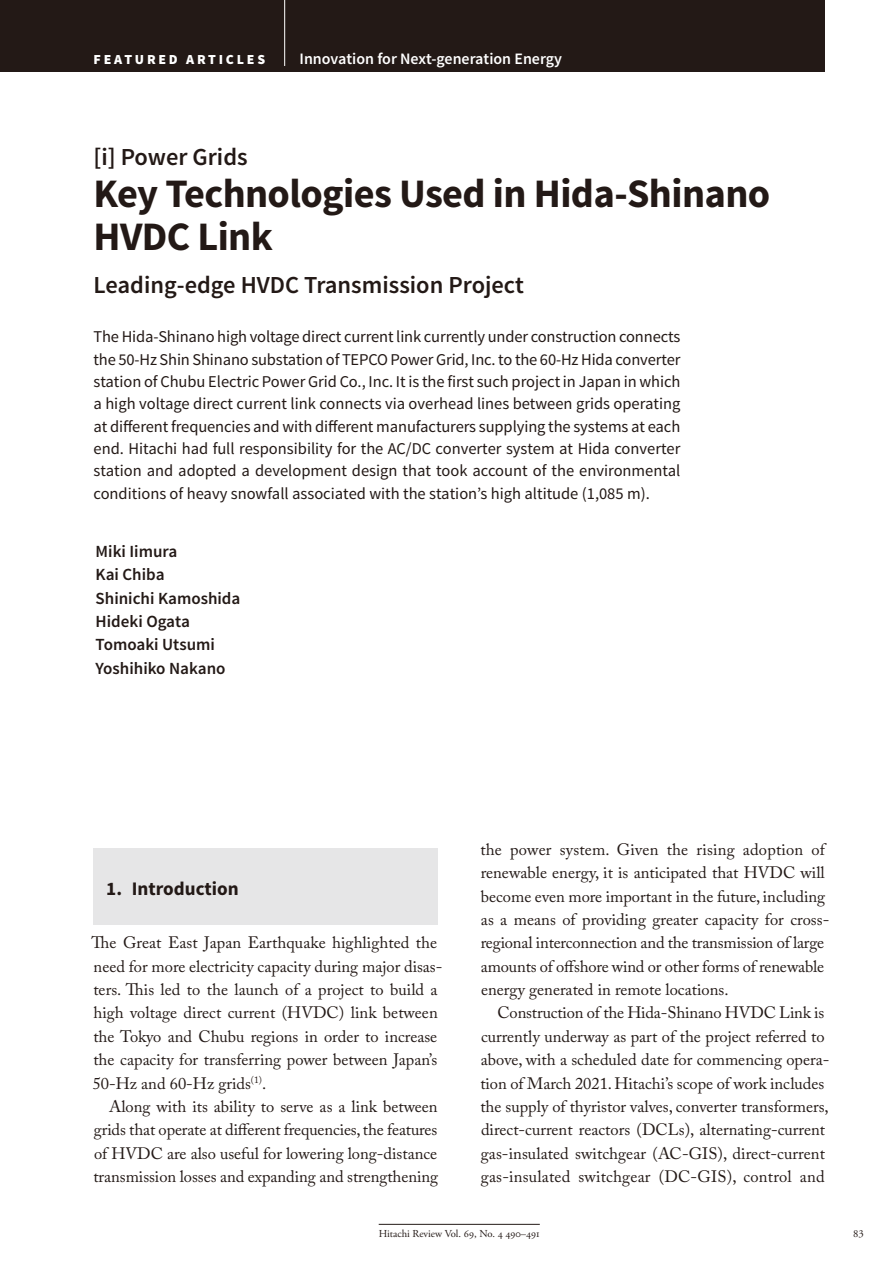
<style>
.page{position:relative;width:893px;height:1263px;background:#fff}
.page>*{position:absolute;margin:0;border:0;box-sizing:border-box;transform-origin:0 0}
.t1{font:700 40.35px/42.5px "Source Sans Pro";letter-spacing:-.015em;color:#231916}
.t2{font:600 24.45px "Source Sans Pro";color:#231916}
.t3{font:700 19.2px "Source Sans Pro";color:#231916}
.t4{font:600 16.95px/23.4px "Source Sans Pro";color:#231916}
.t5{font:16.5px/23.4px "Adobe Caslon Pro";color:#231916}
.t6{font:16.5px/22.4px "Source Sans Pro";color:#231916;text-align:justify}
.t7{font:600 15.9px "Source Sans Pro";color:#fff}
.t8{font:900 13.8px "Source Sans Pro";letter-spacing:.2em;color:#fff}
.t9{font:10.65px "Adobe Garamond Pro";color:#231916}
.s1{color:#fff}
</style>
<div class="page">
<div style="left:0;top:0;width:825px;height:72px;background:#231916"></div>
<hr style="left:284px;top:0;width:1px;height:66px;background:#fff">
<hr style="left:379px;top:1224px;width:161px;height:1px;background:#231916">
<div style="left:94px;top:848px;width:344px;height:77px;background:#e6e6e7"></div>
<p class="t8" style="left:94px;top:51px;width:173px">FEATURED ARTICLES</p>
<p class="t7" style="left:300px;top:53px;width:264px">Innovation for Next-generation Energy</p>
<h2 class="t2" style="left:94px;top:148px;width:156px">[i] Power Grids</h2>
<h1 class="t1" style="left:94px;top:176px;width:678px">Key Technologies Used in Hida-Shinano<br>HVDC Link</h1>
<h2 class="t2" style="left:94px;top:275px;width:432px">Leading-edge HVDC Transmission Project</h2>
<p class="t6" style="left:94px;top:327px;width:588px">The Hida-Shinano high voltage direct current link currently under construction connects the 50-Hz Shin Shinano substation of TEPCO Power Grid, Inc. to the 60-Hz Hida converter station of Chubu Electric Power Grid Co., Inc. It is the first such project in Japan in which a high voltage direct current link connects via overhead lines between grids operating at different frequencies and with different manufacturers supplying the systems at each end. Hitachi had full responsibility for the AC/DC converter system at Hida converter station and adopted a development design that took account of the environmental conditions of heavy snowfall associated with the station’s high altitude (1,085 m).</p>
<p class="t4" style="left:96px;top:541px;width:146px">Miki Iimura<br>Kai Chiba<br>Shinichi Kamoshida<br>Hideki Ogata<br>Tomoaki Utsumi<br>Yoshihiko Nakano</p>
<p class="t3" style="left:106px;top:881px;width:134px">1. Introduction</p>
<p class="t5" style="left:92px;top:933px;width:352px">The Great East Japan Earthquake highlighted the need for more electricity capacity during major disas&shy;ters. This led to the launch of a project to build a high voltage direct current (HVDC) link between the Tokyo and Chubu regions in order to increase the capacity for transferring power between Japan’s 50-Hz and 60-Hz grids<sup>(1)</sup>.</p>
<p class="t5" style="left:93px;top:1097px;width:346px;text-align:justify;text-indent:16px">Along with its ability to serve as a link between grids that operate at different frequencies, the features of HVDC are also useful for lowering long-distance transmission losses and expanding and strengthening</p>
<p class="t5" style="left:480px;top:839px;width:351px">the power system. Given the rising adoption of renewable energy, it is anticipated that HVDC will become even more important in the future, including as a means of providing greater capacity for cross&shy;regional interconnection and the transmission of large amounts of offshore wind or other forms of renewable energy generated in remote locations.</p>
<p class="t5" style="left:480px;top:1003px;width:351px;text-indent:17px">Construction of the Hida-Shinano HVDC Link is currently underway as part of the project referred to above, with a scheduled date for commencing opera&shy;tion of March 2021. Hitachi’s scope of work includes the supply of thyristor valves, converter transformers, direct-current reactors (DCLs), alternating-current gas-insulated switchgear (AC-GIS), direct-current gas-insulated switchgear (DC-GIS), control and</p>
<p class="t9" style="left:379px;top:1228px;width:162px">Hitachi Review Vol. 69, No. 4 490–491</p>
<p class="t9" style="left:853px;top:1228px;width:15px">83<span class="s1">.</span></p>
</div>
